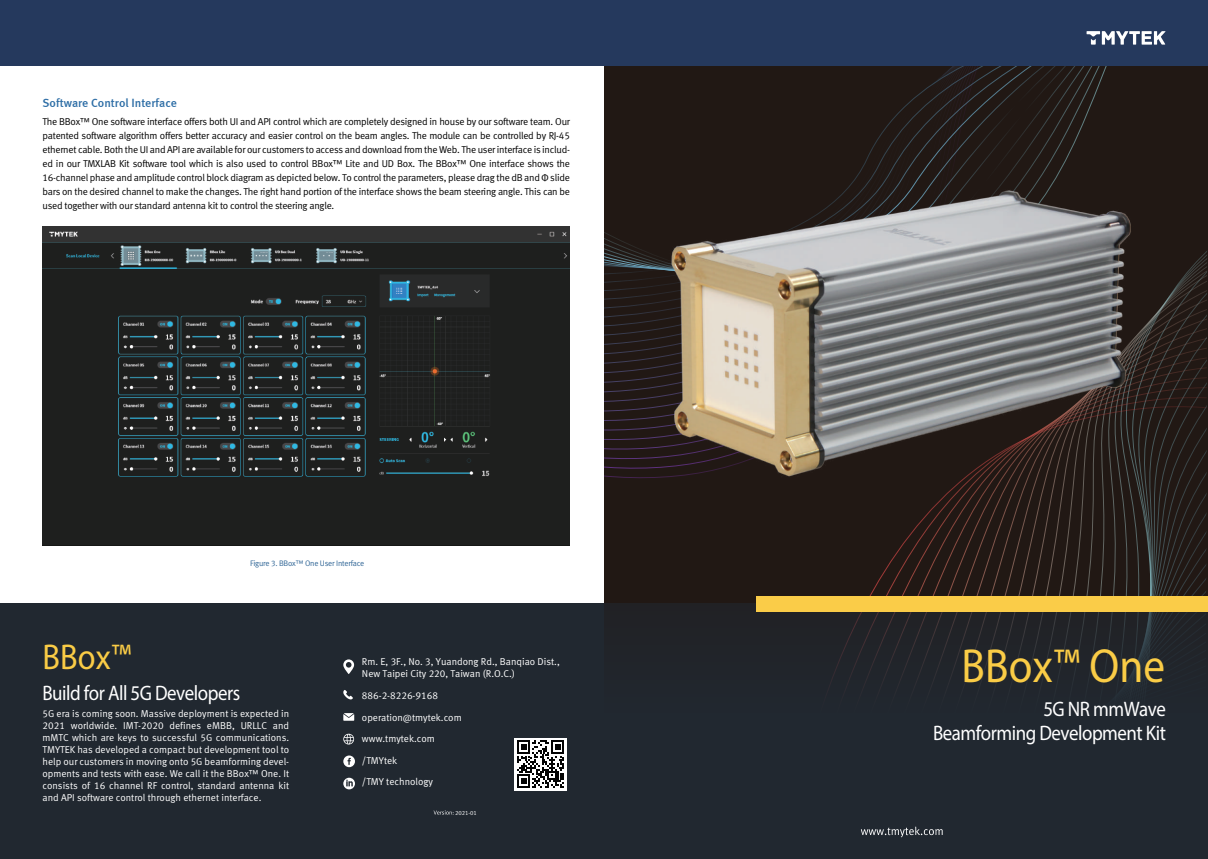
<style>
.page{position:relative;width:1208px;height:859px;background:#fff}
.page>*{position:absolute;margin:0;border:0;box-sizing:border-box;transform-origin:0 0}
.t1{font:48px "Myriad Pro";letter-spacing:.005em;color:#facc46;scale:.9 1}
.t2{font:36px "Myriad Pro";color:#facc46;scale:.9 1}
.t3{font:21px/24px "Myriad Pro";letter-spacing:-.025em;color:#fff;text-align:right;scale:.9 1}
.t4{font:12px "Meta Medium LF";color:#2e6ea6}
.t5{font:10px/14px "Meta Normal LF";letter-spacing:-.025em;color:#030303;text-align:justify}
.t6{font:10px/12px "Meta Normal LF";color:#fff}
.t7{font:8px "Meta Normal LF";letter-spacing:-.025em;color:#326797}
.t8{font:6px "Meta Normal LF";color:#fff}
.s1{font-family:"Myriad Pro"}
</style>
<div class="page">
<div style="left:0;top:603px;width:1208px;height:256px;background:#212830"></div>
<svg style="left:604px;top:65px;width:603px;height:538px;background:#231b17"></svg>
<svg style="left:861px;top:827px;width:81px;height:10px"></svg>
<svg style="left:343px;top:734px;width:11px;height:10px"></svg>
<svg style="left:343px;top:713px;width:11px;height:8px"></svg>
<svg style="left:343px;top:659px;width:11px;height:15px"></svg>
<svg style="left:343px;top:778px;width:12px;height:11px"></svg>
<svg style="left:343px;top:755px;width:12px;height:12px"></svg>
<svg style="left:343px;top:690px;width:10px;height:9px"></svg>
<svg style="left:433px;top:810px;width:21px;height:5px"></svg>
<div style="left:514px;top:738px;width:53px;height:52px;background:#fff"></div>
<svg style="left:517px;top:740px;width:47px;height:48px"></svg>
<div style="left:756px;top:596px;width:452px;height:15px;background:#facc48"></div>
<div style="left:0;top:0;width:1208px;height:65px;background:#25395d"></div>
<svg style="left:1086px;top:31px;width:79px;height:14px"></svg>
<div style="left:1165px;top:653px;width:34px;height:34px;background:#21252c"></div>
<div style="left:1120px;top:99px;width:22px;height:23px;background:#211814"></div>
<img style="left:43px;top:227px;width:527px;height:318px">
<img style="left:638px;top:162px;width:527px;height:337px">
<p class="t4" style="left:43px;top:96px;width:136px">Software Control Interface</p>
<p class="t5" style="left:43px;top:114px;width:529px">The BBox™ One software interface offers both UI and API control which are completely designed in house by our software team. Our patented software algorithm offers better accuracy and easier control on the beam angles. The module can be controlled by RJ-45 ethernet cable. Both the UI and API are available for our customers to access and download from the Web. The user interface is includ&shy;ed in our TMXLAB Kit software tool which is also used to control BBox™ Lite and UD Box. The BBox™ One interface shows the 16-channel phase and amplitude control block diagram as depicted below. To control the parameters, please drag the dB and <span class="s1">Φ</span> slide bars on the desired channel to make the changes. The right hand portion of the interface shows the beam steering angle. This can be used together with our standard antenna kit to control the steering angle.</p>
<p class="t7" style="left:250px;top:559px;width:116px">Figure 3. BBox™ One User Interface</p>
<h2 class="t2" style="left:43px;top:634px;width:100px">BBox™</h2>
<h3 class="t3" style="left:42px;top:680px;width:221px">Build for All 5G Developers</h3>
<p class="t6" style="left:43px;top:707px;width:248px;text-align:justify">5G era is coming soon. Massive deployment is expected in 2021 worldwide. IMT-2020 defines eMBB, URLLC and mMTC which are keys to successful 5G communications.<br>TMYTEK has developed a compact but development tool to help our customers in moving onto 5G beamforming devel&shy;opments and tests with ease. We call it the BBox™ One. It consists of 16 channel RF control, standard antenna kit and API software control through ethernet interface.</p>
<p class="t6" style="left:362px;top:655px;width:199px">Rm. E, 3F., No. 3, Yuandong Rd., Banqiao Dist.,<br>New Taipei City 220, Taiwan (R.O.C.)</p>
<p class="t6" style="left:362px;top:685px;width:101px;line-height:21.6px">886-2-8226-9168 operation@tmytek.com www.tmytek.com /TMYtek<br>/TMY technology</p>
<p class="t8" style="left:455px;top:809px;width:23px">2021-01</p>
<h1 class="t1" style="left:961px;top:637px;width:228px">BBox™ One</h1>
<h3 class="t3" style="left:933px;top:696px;width:260px">5G NR mmWave<br>Beamforming Development Kit</h3>
</div>
